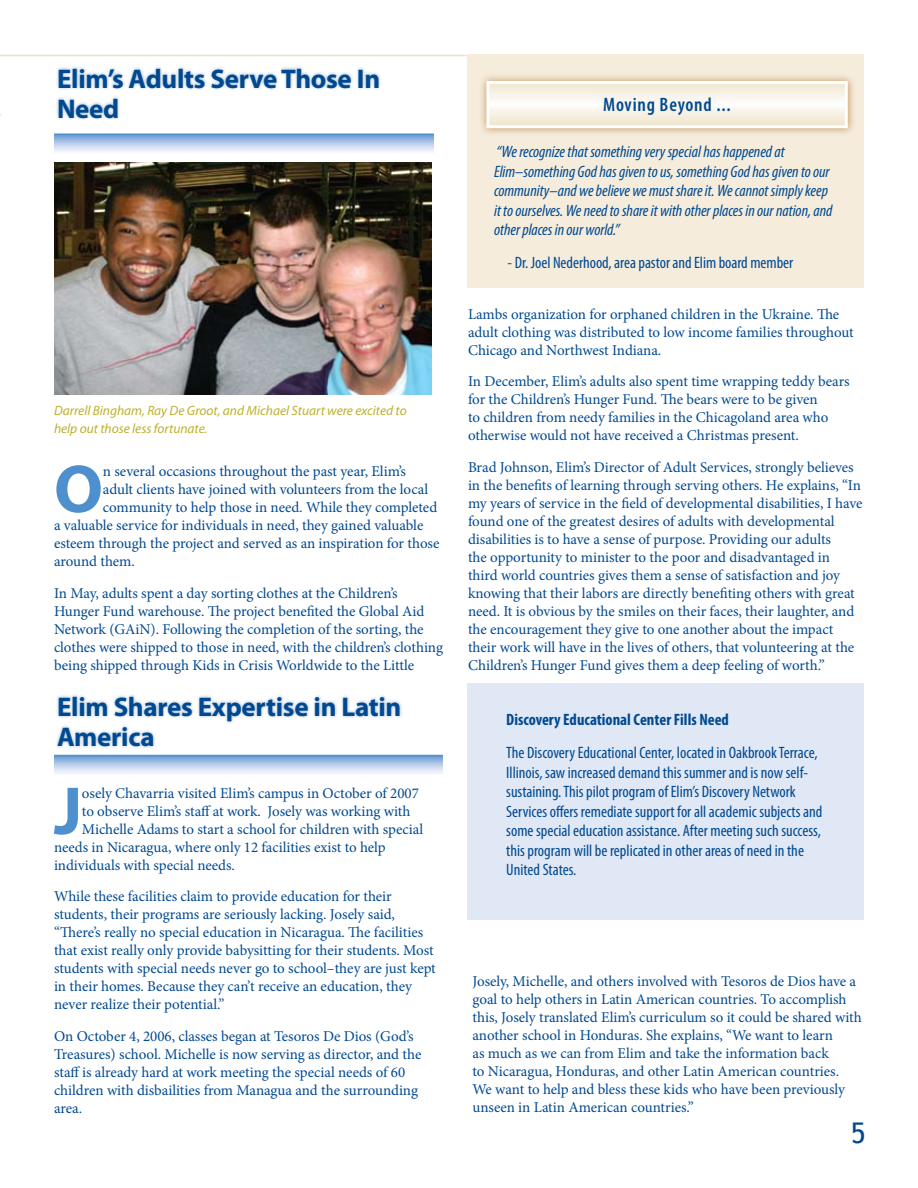
<style>
.page{position:relative;width:918px;height:1188px;background:#fff}
.page>*{position:absolute;margin:0;border:0;box-sizing:border-box;transform-origin:0 0}
.t1{font:700 68.4px "Myriad Pro";color:#4d90cd}
.t2{font:28.5px "Trebuchet MS";color:#004990}
.t3{font:700 27px/30px "Myriad Pro";letter-spacing:-.01em;color:#004990}
.t4{font:600 condensed 19.5px "Myriad Pro";letter-spacing:.04em;color:#004990}
.t5{font:condensed 16.5px/19.5px "Myriad Pro";color:#004990}
.t6{font:italic condensed 16.5px/19.5px "Myriad Pro";letter-spacing:-.005em;color:#004990}
.t7{font:700 condensed 16.5px "Myriad Pro";color:#004990}
.t8{font:15px/18px "Minion Pro";letter-spacing:-.005em;color:#004990}
.t9{font:italic 13.5px/18px "Myriad Pro";letter-spacing:-.005em;color:#c0af2c}
</style>
<div class="page">
<div style="left:467px;top:683px;width:397px;height:237px;background:#e0e7f5"></div>
<div style="left:55px;top:65px;width:391px;height:100px;background:#004990;opacity:.4"></div>
<svg style="left:54px;top:135px;width:380px;height:18px;background:#b9ceea"></svg>
<hr style="left:54px;top:134px;width:380px;height:1px;background:#4d90cd">
<img style="left:54px;top:162px;width:378px;height:232px">
<div style="left:54px;top:694px;width:400px;height:88px;background:#004990;opacity:.4"></div>
<div style="left:467px;top:54px;width:397px;height:234px;background:#f5ecdc"></div>
<div style="left:478px;top:73px;width:385px;height:71px;background:#b67327;opacity:.75"></div>
<svg style="left:490px;top:85px;width:354px;height:39px"></svg>
<div style="left:486px;top:81px;width:362px;height:47px;border:3px solid #fff"></div>
<div style="left:597px;top:90px;width:321px;height:41px;background:#f5ecdc;opacity:.75"></div>
<hr style="left:0;top:55px;width:466px;height:1px;background:#eee1c5">
<div style="left:0;top:64px;width:322px;height:62px;background:#f5ecdc;opacity:.75"></div>
<h3 class="t3" style="left:57px;top:63px;width:325px">Elim’s Adults Serve Those In<br>Need</h3>
<p class="t9" style="left:54px;top:401px;width:354px">Darrell Bingham, Ray De Groot, and Michael Stuart were excited to help out those less fortunate.</p>
<h1 class="t1" style="left:54px;top:444px;width:51px">O</h1>
<p class="t8" style="left:103px;top:462px;width:305px">n several occasions throughout the past year, Elim’s</p>
<p class="t8" style="left:103px;top:480px;width:327px">adult clients have joined with volunteers from the local</p>
<p class="t8" style="left:103px;top:498px;width:336px">community to help those in need. While they completed</p>
<p class="t8" style="left:54px;top:516px;width:371px">a valuable service for individuals in need, they gained valuable</p>
<p class="t8" style="left:54px;top:534px;width:387px">esteem through the project and served as an inspiration for those</p>
<p class="t8" style="left:54px;top:552px;width:82px">around them.</p>
<p class="t8" style="left:54px;top:584px;width:391px">In May, adults spent a day sorting clothes at the Children’s Hunger Fund warehouse. The project benefited the Global Aid Network (GAiN). Following the completion of the sorting, the clothes were shipped to those in need, with the children’s clothing being shipped through Kids in Crisis Worldwide to the Little</p>
<h3 class="t3" style="left:57px;top:691px;width:346px">Elim Shares Expertise in Latin<br>America</h3>
<h1 class="t1" style="left:54px;top:766px;width:30px">J</h1>
<p class="t8" style="left:82px;top:784px;width:339px">osely Chavarria visited Elim’s campus in October of 2007</p>
<p class="t8" style="left:82px;top:802px;width:330px">to observe Elim’s staff at work. Josely was working with</p>
<p class="t8" style="left:82px;top:820px;width:343px">Michelle Adams to start a school for children with special</p>
<p class="t8" style="left:54px;top:838px;width:333px">needs in Nicaragua, where only 12 facilities exist to help</p>
<p class="t8" style="left:54px;top:856px;width:182px">individuals with special needs.</p>
<p class="t8" style="left:54px;top:888px;width:383px">While these facilities claim to provide education for their students, their programs are seriously lacking. Josely said, “There’s really no special education in Nicaragua. The facilities that exist really only provide babysitting for their students. Most students with special needs never go to school–they are just kept in their homes. Because they can’t receive an education, they never realize their potential.”</p>
<p class="t8" style="left:54px;top:1027px;width:369px">On October 4, 2006, classes began at Tesoros De Dios (God’s Treasures) school. Michelle is now serving as director, and the staff is already hard at work meeting the special needs of 60 children with disbailities from Managua and the surrounding area.</p>
<h3 class="t4" style="left:603px;top:94px;width:129px">Moving Beyond ...</h3>
<p class="t6" style="left:494px;top:142px;width:340px">“We recognize that something very special has happened at Elim–something God has given to us, something God has given to our community–and we believe we must share it. We cannot simply keep it to ourselves. We need to share it with other places in our nation, and other places in our world.”</p>
<p class="t5" style="left:508px;top:253px;width:287px">- Dr. Joel Nederhood, area pastor and Elim board member</p>
<p class="t8" style="left:468px;top:305px;width:387px">Lambs organization for orphaned children in the Ukraine. The adult clothing was distributed to low income families throughout<br>Chicago and Northwest Indiana.</p>
<p class="t8" style="left:468px;top:372px;width:383px">In December, Elim’s adults also spent time wrapping teddy bears for the Children’s Hunger Fund. The bears were to be given<br>to children from needy families in the Chicagoland area who otherwise would not have received a Christmas present.</p>
<p class="t8" style="left:468px;top:458px;width:396px">Brad Johnson, Elim’s Director of Adult Services, strongly believes in the benefits of learning through serving others. He explains, “In my years of service in the field of developmental disabilities, I have found one of the greatest desires of adults with developmental disabilities is to have a sense of purpose. Providing our adults<br>the opportunity to minister to the poor and disadvantaged in third world countries gives them a sense of satisfaction and joy knowing that their labors are directly benefiting others with great need. It is obvious by the smiles on their faces, their laughter, and the encouragement they give to one another about the impact their work will have in the lives of others, that volunteering at the Children’s Hunger Fund gives them a deep feeling of worth.”</p>
<p class="t7" style="left:506px;top:709px;width:224px">Discovery Educational Center Fills Need</p>
<p class="t5" style="left:506px;top:743px;width:318px">The Discovery Educational Center, located in Oakbrook Terrace, Illinois, saw increased demand this summer and is now self&shy;sustaining. This pilot program of Elim’s Discovery Network Services offers remediate support for all academic subjects and some special education assistance. After meeting such success, this program will be replicated in other areas of need in the United States.</p>
<p class="t8" style="left:472px;top:972px;width:391px">Josely, Michelle, and others involved with Tesoros de Dios have a goal to help others in Latin American countries. To accomplish this, Josely translated Elim’s curriculum so it could be shared with another school in Honduras. She explains, “We want to learn<br>as much as we can from Elim and take the information back<br>to Nicaragua, Honduras, and other Latin American countries.<br>We want to help and bless these kids who have been previously unseen in Latin American countries.”</p>
<h2 class="t2" style="left:851px;top:1117px;width:16px">5</h2>
</div>
